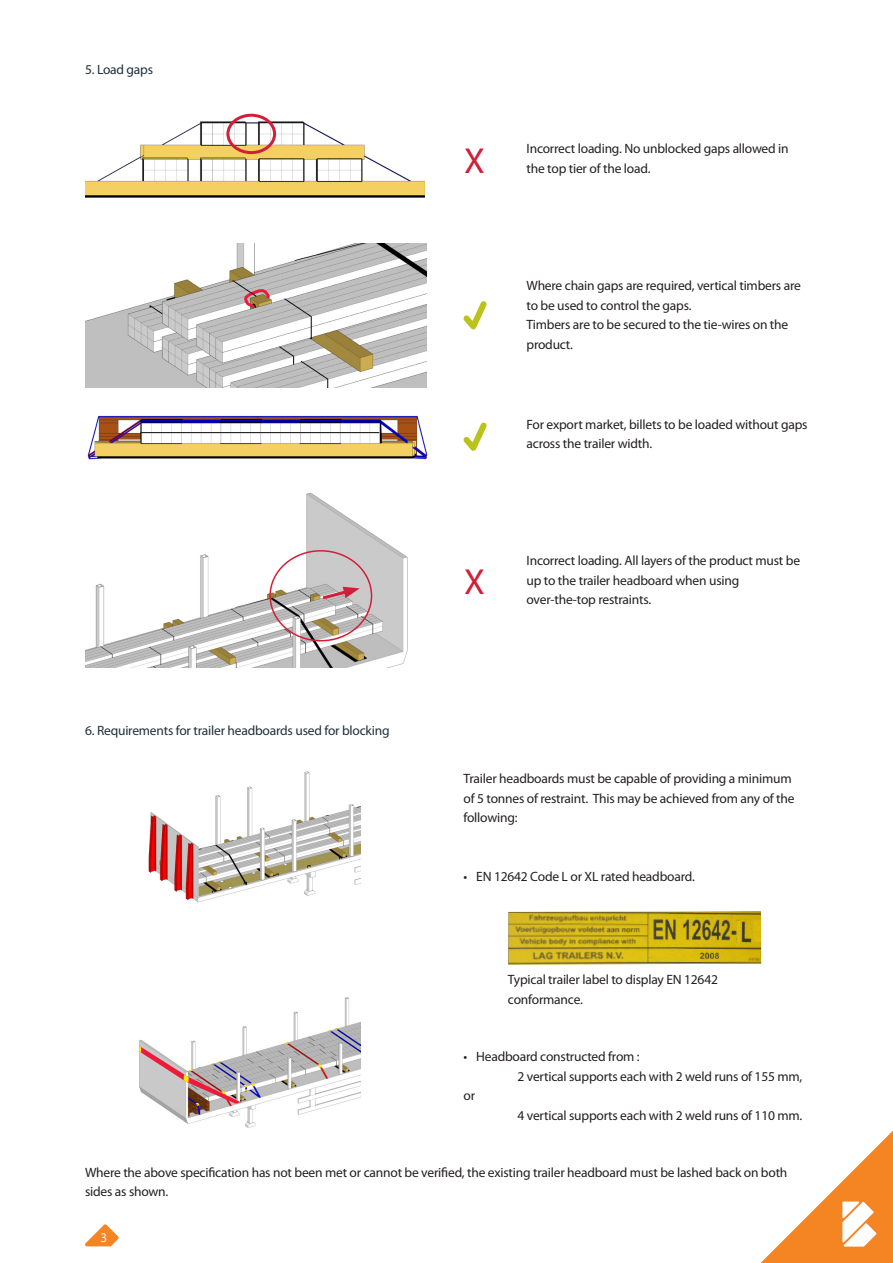
<style>
.page{position:relative;width:893px;height:1263px;background:#fff}
.page>*{position:absolute;margin:0;border:0;box-sizing:border-box;transform-origin:0 0}
.t1{font:36.3px "Myriad Pro";color:#d21e38}
.t2{font:13.5px/19.5px "Myriad Pro";letter-spacing:-.015em;color:#231f20}
.t3{font:13.5px "Myriad Pro";letter-spacing:-.015em;color:#1f2f3b}
.t4{font:13.2px "Myriad Pro";color:#fff}
</style>
<div class="page">
<svg style="left:761px;top:1130px;width:132px;height:133px"></svg>
<svg style="left:85px;top:1224px;width:34px;height:22px"></svg>
<img style="left:85px;top:493px;width:323px;height:175px">
<svg style="left:319px;top:587px;width:41px;height:14px"></svg>
<div style="left:269px;top:550px;width:103px;height:91px;border:2px solid #d21e38;border-radius:50%"></div>
<img style="left:85px;top:113px;width:339px;height:85px">
<div style="left:226px;top:114px;width:50px;height:40px;border:3px solid #d21e38;border-radius:50%"></div>
<img style="left:87px;top:415px;width:341px;height:45px">
<hr style="left:140px;top:432px;width:239px;height:1px;background:#231f20">
<img style="left:148px;top:771px;width:213px;height:132px">
<img style="left:85px;top:243px;width:341px;height:144px">
<svg style="left:243px;top:282px;width:92px;height:37px"></svg>
<img style="left:508px;top:911px;width:253px;height:54px">
<img style="left:737px;top:920px;width:24px;height:22px">
<img style="left:741px;top:920px;width:12px;height:24px">
<img style="left:139px;top:997px;width:222px;height:131px">
<svg style="left:328px;top:1028px;width:10px;height:4px"></svg>
<svg style="left:317px;top:1064px;width:5px;height:4px"></svg>
<svg style="left:139px;top:1046px;width:116px;height:60px"></svg>
<svg style="left:463px;top:301px;width:24px;height:29px"></svg>
<svg style="left:463px;top:422px;width:24px;height:29px"></svg>
<p class="t3" style="left:85px;top:61px;width:70px">5. Load gaps</p>
<p class="t3" style="left:85px;top:722px;width:306px">6. Requirements for trailer headboards used for blocking</p>
<p class="t1" style="left:464px;top:138px;width:22px">X</p>
<p class="t2" style="left:526px;top:139px;width:264px">Incorrect loading. No unblocked gaps allowed in the top tier of the load.</p>
<p class="t2" style="left:526px;top:276px;width:276px">Where chain gaps are required, vertical timbers are to be used to control the gaps.</p>
<p class="t2" style="left:526px;top:315px;width:263px">Timbers are to be secured to the tie-wires on the product.</p>
<p class="t2" style="left:526px;top:414px;width:282px">For export market, billets to be loaded without gaps across the trailer width.</p>
<p class="t1" style="left:464px;top:559px;width:22px">X</p>
<p class="t2" style="left:526px;top:550px;width:275px">Incorrect loading. All layers of the product must be up to the trailer headboard when using</p>
<p class="t2" style="left:526px;top:589px;width:126px">over-the-top restraints.</p>
<p class="t2" style="left:463px;top:769px;width:333px">Trailer headboards must be capable of providing a minimum of 5 tonnes of restraint. This may be achieved from any of the following:</p>
<p class="t2" style="left:463px;top:866px;width:233px">• EN 12642 Code L or XL rated headboard.</p>
<p class="t2" style="left:508px;top:969px;width:212px">Typical trailer label to display EN 12642 conformance.</p>
<p class="t2" style="left:463px;top:1046px;width:178px">• Headboard constructed from :</p>
<p class="t2" style="left:517px;top:1066px;width:286px">2 vertical supports each with 2 weld runs of 155 mm,</p>
<p class="t2" style="left:463px;top:1085px;width:13px">or</p>
<p class="t2" style="left:517px;top:1105px;width:286px">4 vertical supports each with 2 weld runs of 110 mm.</p>
<p class="t2" style="left:85px;top:1162px;width:704px">Where the above specification has not been met or cannot be verified, the existing trailer headboard must be lashed back on both sides as shown.</p>
<p class="t4" style="left:100px;top:1229px;width:8px">3</p>
</div>
